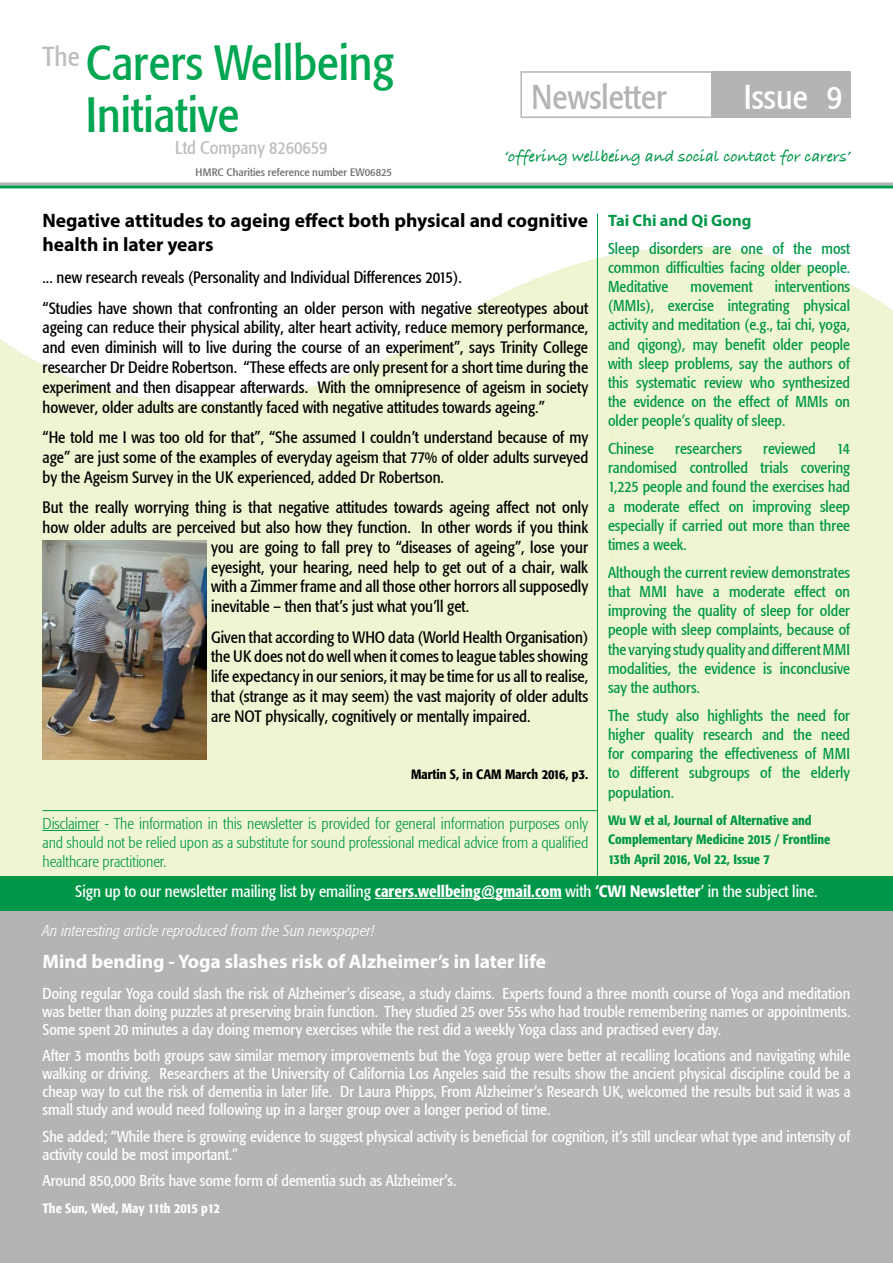
<style>
.page{position:relative;width:893px;height:1263px;background:#fff}
.page>*{position:absolute;margin:0;border:0;box-sizing:border-box;transform-origin:0 0}
.t1{font:condensed 49.35px/51.3px "Formata";color:#00a651}
.t2{font:condensed 34.5px "Formata";color:#b3b4b4}
.t3{font:condensed 34.5px "Formata";color:#fff}
.t4{font:700 19.5px/23.4px "Myriad Pro";color:#000}
.t5{font:700 19.5px "Myriad Pro";color:#fff}
.t6{font:condensed 18.3px "Formata";color:#bcbec0}
.t7{font:condensed 16.5px/19.8px "Formata";color:#000;text-align:justify}
.t8{font:condensed 16.5px "Formata";color:#fff}
.t9{font:700 16.5px "Bradley Hand ITCTT";color:#009748}
.t10{font:700 16.5px "Myriad Pro";color:#009748}
.t11{font:condensed 15.75px/18px "Formata";color:#fff;text-align:justify}
.t12{font:condensed 15.75px/19.2px "Formata";color:#009748;text-align:justify}
.t13{font:300 condensed 15.75px/18.9px "Formata";color:#009748;text-align:justify}
.t14{font:italic 300 condensed 15.75px "Formata";letter-spacing:.01em;color:#fff}
.t15{font:500 condensed 13.5px/19.2px "Formata";color:#009748}
.t16{font:500 condensed 13.5px "Formata";color:#000}
.t17{font:500 condensed 13.5px "Formata";color:#fff}
.t18{font:condensed 10.8px "Formata";color:#6d6e71;scale:1.11 1}
.s1{font-weight:500}
</style>
<div class="page">
<div style="left:711px;top:71px;width:139px;height:47px;background:#b3b4b4"></div>
<div style="left:520px;top:71px;width:330px;height:47px;border:2px solid #b3b4b4"></div>
<svg style="left:0;top:188px;width:612px;height:688px;fill:#eff5d2"></svg>
<hr style="left:0;top:182px;width:893px;height:3px;background:#b3b4b4">
<hr style="left:0;top:185px;width:893px;height:3px;background:#009748">
<div style="left:612px;top:242px;width:281px;height:686px;background:#eff5d2"></div>
<hr style="left:597px;top:213px;width:1px;height:663px;background:#009748">
<div style="left:0;top:910px;width:893px;height:353px;background:#b3b4b4"></div>
<div style="left:0;top:876px;width:893px;height:34px;background:#009748"></div>
<hr style="left:375px;top:898px;width:187px;height:1px;background:#fff">
<hr style="left:43px;top:830px;width:57px;height:1px;background:#009748">
<img style="left:43px;top:541px;width:164px;height:218px">
<hr style="left:43px;top:810px;width:554px;height:1px;background:#009748">
<h1 class="t1" style="left:86px;top:38px;width:310px;text-indent:-43px"><sup>The</sup> Carers Wellbeing<br>Initiative</h1>
<p class="t6" style="left:175px;top:136px;width:154px">Ltd Company 8260659</p>
<p class="t18" style="left:196px;top:166px;width:178px">HMRC Charities reference number EW06825</p>
<h2 class="t2" style="left:531px;top:76px;width:137px">Newsletter</h2>
<h2 class="t3" style="left:744px;top:76px;width:100px">Issue 9</h2>
<p class="t9" style="left:504px;top:144px;width:350px">‘offering wellbeing and social contact for carers’</p>
<p class="t4" style="left:43px;top:208px;width:547px">Negative attitudes to ageing effect both physical and cognitive health in later years</p>
<p class="t7" style="left:43px;top:262px;width:547px;line-height:30.5px">... new research reveals (Personality and Individual Differences 2015).<br>“Studies have shown that confronting an older person with negative stereotypes about</p>
<p class="t7" style="left:43px;top:318px;width:547px">ageing can reduce their physical ability, alter heart activity, reduce memory performance, and even diminish will to live during the course of an experiment”, says Trinity College researcher Dr Deidre Robertson. “These effects are only present for a short time during the experiment and then disappear afterwards. With the omnipresence of ageism in society however, older adults are constantly faced with negative attitudes towards ageing.”</p>
<p class="t7" style="left:43px;top:427px;width:547px">“He told me I was too old for that”, “She assumed I couldn’t understand because of my age” are just some of the examples of everyday ageism that 77% of older adults surveyed by the Ageism Survey in the UK experienced, added Dr Robertson.</p>
<p class="t7" style="left:43px;top:497px;width:547px">But the really worrying thing is that negative attitudes towards ageing affect not only</p>
<p class="t7" style="left:43px;top:517px;width:547px">how older adults are perceived but also how they function. In other words if you think</p>
<p class="t7" style="left:211px;top:537px;width:378px">you are going to fall prey to “diseases of ageing”, lose your</p>
<p class="t7" style="left:211px;top:557px;width:378px">eyesight, your hearing, need help to get out of a chair, walk</p>
<p class="t7" style="left:211px;top:577px;width:379px">with a Zimmer frame and all those other horrors all supposedly</p>
<p class="t7" style="left:211px;top:596px;width:259px">inevitable – then that’s just what you’ll get.</p>
<p class="t7" style="left:211px;top:627px;width:379px">Given that according to WHO data (World Health Organisation) the UK does not do well when it comes to league tables showing life expectancy in our seniors, it may be time for us all to realise, that (strange as it may seem) the vast majority of older adults are NOT physically, cognitively or mentally impaired.</p>
<p class="t16" style="left:411px;top:766px;width:179px">Martin S, in CAM March 2016, p3.</p>
<p class="t13" style="left:43px;top:814px;width:547px">Disclaimer - The information in this newsletter is provided for general information purposes only and should not be relied upon as a substitute for sound professional medical advice from a qualified healthcare practitioner.</p>
<p class="t10" style="left:608px;top:210px;width:145px">Tai Chi and Qi Gong</p>
<p class="t12" style="left:608px;top:239px;width:244px">Sleep disorders are one of the most common difficulties facing older people.<br>Meditative</p>
<p class="t12" style="left:608px;top:277px;width:244px;text-indent:167px">interventions (MMIs), exercise integrating physical activity and meditation (e.g., tai chi, yoga, and qigong), may benefit older people with sleep problems, say the authors of this systematic review who synthesized the evidence on the effect of MMIs on older people’s quality of sleep.</p>
<p class="t12" style="left:608px;top:439px;width:47px">Chinese</p>
<p class="t12" style="left:675px;top:439px;width:68px">researchers</p>
<p class="t12" style="left:763px;top:439px;width:54px">reviewed</p>
<p class="t12" style="left:691px;top:277px;width:63px">movement</p>
<p class="t12" style="left:608px;top:439px;width:244px;text-indent:229px">14 randomised controlled trials covering 1,225 people and found the exercises had a moderate effect on improving sleep especially if carried out more than three times a week.</p>
<p class="t12" style="left:608px;top:563px;width:244px">Although the current review demonstrates that MMI have a moderate effect on improving the quality of sleep for older people with sleep complaints, because of the varying study quality and different MMI modalities, the evidence is inconclusive say the authors.</p>
<p class="t12" style="left:608px;top:706px;width:244px">The study also highlights the need for higher quality research and the need for comparing the effectiveness of MMI to different subgroups of the elderly population.</p>
<p class="t15" style="left:608px;top:811px;width:224px">Wu W et al, Journal of Alternative and<br>Complementary Medicine 2015 / Frontline<br>13th April 2016, Vol 22, Issue 7</p>
<p class="t8" style="left:75px;top:882px;width:744px">Sign up to our newsletter mailing list by emailing <span class="s1">carers.wellbeing@gmail.com</span> with <span class="s1">‘CWI Newsletter</span>’ in the subject line.</p>
<p class="t14" style="left:43px;top:921px;width:333px">An interesting article reproduced from the Sun newspaper!</p>
<p class="t5" style="left:43px;top:948px;width:505px">Mind bending - Yoga slashes risk of Alzheimer’s in later life</p>
<p class="t11" style="left:43px;top:984px;width:809px">Doing regular Yoga could slash the risk of Alzheimer’s disease, a study claims. Experts found a three month course of Yoga and meditation was better than doing puzzles at preserving brain function. They studied 25 over 55s who had trouble remembering names or appointments.<br>Some spent 20 minutes a day doing memory exercises while the rest did a weekly Yoga class and practised every day.</p>
<p class="t11" style="left:43px;top:1047px;width:809px">After 3 months both groups saw similar memory improvements but the Yoga group were better at recalling locations and navigating while walking or driving. Researchers at the University of California Los Angeles said the results show the ancient physical discipline could be a cheap way to cut the risk of dementia in later life. Dr Laura Phipps, From Alzheimer’s Research UK, welcomed the results but said it was a small study and would need following up in a larger group over a longer period of time.</p>
<p class="t11" style="left:43px;top:1127px;width:809px">She added; “While there is growing evidence to suggest physical activity is beneficial for cognition, it’s still unclear what type and intensity of activity could be most important.”</p>
<p class="t11" style="left:43px;top:1172px;width:415px">Around 850,000 Brits have some form of dementia such as Alzheimer’s.</p>
<p class="t17" style="left:43px;top:1199px;width:179px">The Sun, Wed, May 11th 2015 p12</p>
</div>
